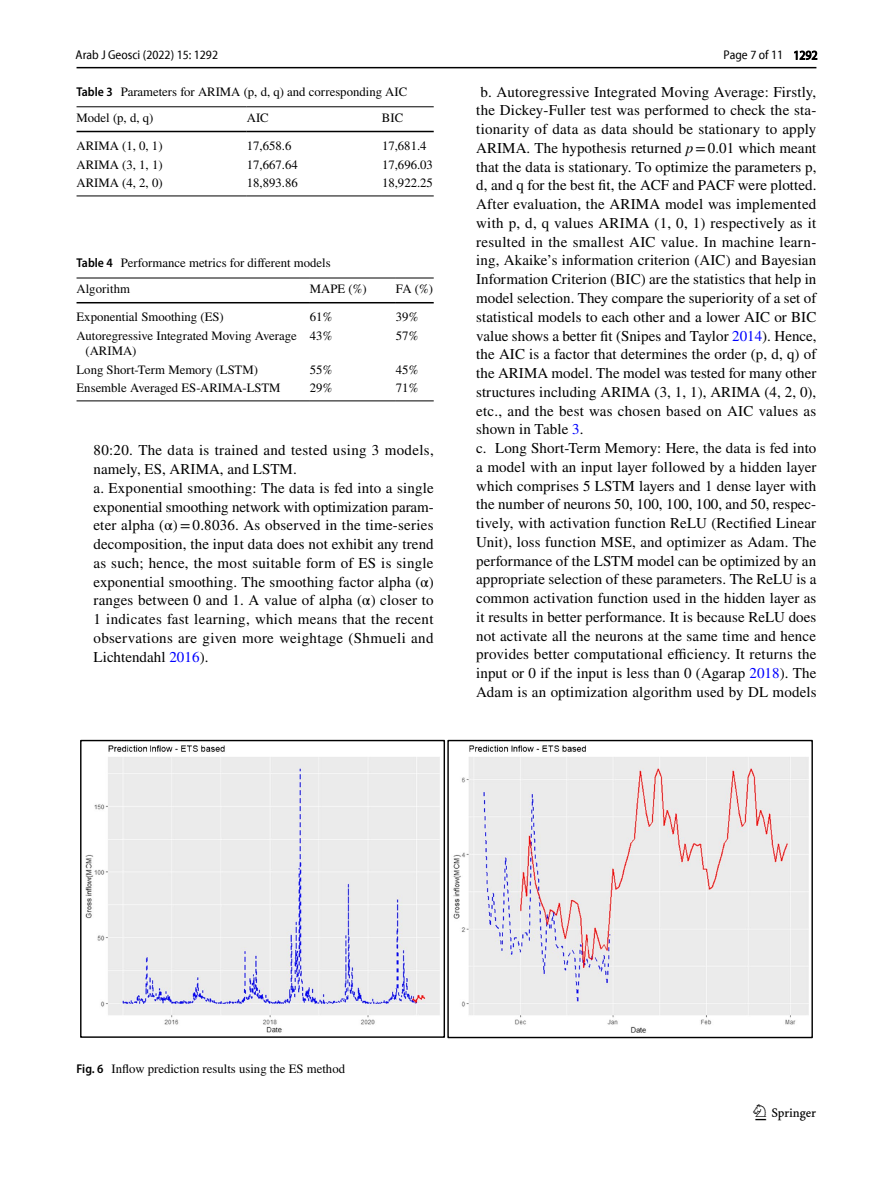
<style>
.page{position:relative;width:893px;height:1187px;background:#fff}
.page>*{position:absolute;margin:0;border:0;box-sizing:border-box;transform-origin:0 0}
.t1{font:22.5px "Springnew Regular 3";color:#000}
.t2{font:15px/18.8px "STIX";letter-spacing:.005em;color:#000}
.t3{font:12.75px/25.5px "STIX";color:#000}
.t4{font:semi-condensed 12.75px "Myriad Pro Unic";color:#000}
.s1{font-family:"Myriad Pro";font-weight:600;font-stretch:semi-condensed}
.s2{color:#00f}
.s3{font-style:italic}
</style>
<div class="page">
<hr style="left:77px;top:67px;width:739px;height:1px;background:#000">
<hr style="left:77px;top:106px;width:170px;height:1px;background:#000">
<hr style="left:77px;top:131px;width:170px;height:1px;background:#000">
<hr style="left:247px;top:106px;width:135px;height:1px;background:#000">
<hr style="left:247px;top:131px;width:135px;height:1px;background:#000">
<hr style="left:382px;top:106px;width:52px;height:1px;background:#000">
<hr style="left:382px;top:131px;width:52px;height:1px;background:#000">
<hr style="left:77px;top:195px;width:170px;height:1px;background:#000">
<hr style="left:247px;top:195px;width:135px;height:1px;background:#000">
<hr style="left:382px;top:195px;width:52px;height:1px;background:#000">
<hr style="left:77px;top:277px;width:233px;height:1px;background:#000">
<hr style="left:77px;top:302px;width:233px;height:1px;background:#000">
<hr style="left:310px;top:277px;width:86px;height:1px;background:#000">
<hr style="left:310px;top:302px;width:86px;height:1px;background:#000">
<hr style="left:396px;top:277px;width:38px;height:1px;background:#000">
<hr style="left:396px;top:302px;width:38px;height:1px;background:#000">
<hr style="left:77px;top:400px;width:233px;height:1px;background:#000">
<hr style="left:310px;top:400px;width:86px;height:1px;background:#000">
<hr style="left:396px;top:400px;width:38px;height:1px;background:#000">
<svg style="left:80px;top:739px;width:733px;height:299px"></svg>
<p class="t4" style="left:76px;top:50px;width:144px">Arab J Geosci (2022) 15: 1292</p>
<p class="t4" style="left:723px;top:50px;width:96px">Page 7 of 11 1292</p>
<p class="t3" style="left:77px;top:80px;width:332px"><span class="s1">Table 3</span> Parameters for ARIMA (p, d, q) and corresponding AIC<br>Model (p, d, q)</p>
<p class="t3" style="left:247px;top:106px;width:23px">AIC</p>
<p class="t3" style="left:382px;top:106px;width:23px">BIC</p>
<p class="t3" style="left:77px;top:134px;width:88px">ARIMA (1, 0, 1)</p>
<p class="t3" style="left:247px;top:134px;width:46px">17,658.6</p>
<p class="t3" style="left:382px;top:134px;width:46px">17,681.4</p>
<p class="t3" style="left:77px;top:152px;width:88px">ARIMA (3, 1, 1)</p>
<p class="t3" style="left:247px;top:152px;width:52px">17,667.64</p>
<p class="t3" style="left:382px;top:152px;width:52px">17,696.03</p>
<p class="t3" style="left:77px;top:171px;width:88px">ARIMA (4, 2, 0)</p>
<p class="t3" style="left:247px;top:171px;width:52px">18,893.86</p>
<p class="t3" style="left:382px;top:171px;width:52px">18,922.25</p>
<p class="t3" style="left:77px;top:251px;width:256px"><span class="s1">Table 4</span> Performance metrics for different models<br>Algorithm</p>
<p class="t3" style="left:310px;top:277px;width:58px">MAPE (%)</p>
<p class="t3" style="left:396px;top:277px;width:39px">FA (%)</p>
<p class="t3" style="left:77px;top:305px;width:149px">Exponential Smoothing (ES)</p>
<p class="t3" style="left:310px;top:305px;width:24px">61%</p>
<p class="t3" style="left:396px;top:305px;width:24px">39%</p>
<p class="t3" style="left:86px;top:329px;width:213px;line-height:15px;text-indent:-9px">Autoregressive Integrated Moving Average (ARIMA)</p>
<p class="t3" style="left:310px;top:323px;width:24px">43%</p>
<p class="t3" style="left:396px;top:323px;width:24px">57%</p>
<p class="t3" style="left:77px;top:357px;width:183px">Long Short-Term Memory (LSTM)</p>
<p class="t3" style="left:310px;top:357px;width:24px">55%</p>
<p class="t3" style="left:396px;top:357px;width:24px">45%</p>
<p class="t3" style="left:77px;top:376px;width:206px">Ensemble Averaged ES-ARIMA-LSTM</p>
<p class="t3" style="left:310px;top:376px;width:24px">29%</p>
<p class="t3" style="left:396px;top:376px;width:24px">71%</p>
<p class="t2" style="left:94px;top:442px;width:342px">80:20. The data is trained and tested using 3 models, namely, ES, ARIMA, and LSTM.<br>a. Exponential smoothing: The data is fed into a single exponential smoothing network with optimization param&shy;eter alpha (α)=0.8036. As observed in the time-series decomposition, the input data does not exhibit any trend as such; hence, the most suitable form of ES is single exponential smoothing. The smoothing factor alpha (α) ranges between 0 and 1. A value of alpha (α) closer to 1 indicates fast learning, which means that the recent observations are given more weightage (Shmueli and Lichtendahl <span class="s2">2016</span>).</p>
<p class="t2" style="left:476px;top:83px;width:342px">b. Autoregressive Integrated Moving Average: Firstly, the Dickey-Fuller test was performed to check the sta&shy;tionarity of data as data should be stationary to apply ARIMA. The hypothesis returned <span class="s3">p</span>=0.01 which meant that the data is stationary. To optimize the parameters p, d, and q for the best fit, the ACF and PACF were plotted.<br>After evaluation, the ARIMA model was implemented with p, d, q values ARIMA (1, 0, 1) respectively as it resulted in the smallest AIC value. In machine learn&shy;ing, Akaike’s information criterion (AIC) and Bayesian Information Criterion (BIC) are the statistics that help in model selection. They compare the superiority of a set of statistical models to each other and a lower AIC or BIC value shows a better fit (Snipes and Taylor <span class="s2">2014</span>). Hence, the AIC is a factor that determines the order (p, d, q) of the ARIMA model. The model was tested for many other structures including ARIMA (3, 1, 1), ARIMA (4, 2, 0), etc., and the best was chosen based on AIC values as shown in Table <span class="s2">3</span>.<br>c. Long Short-Term Memory: Here, the data is fed into a model with an input layer followed by a hidden layer which comprises 5 LSTM layers and 1 dense layer with the number of neurons 50, 100, 100, 100, and 50, respec&shy;tively, with activation function ReLU (Rectified Linear Unit), loss function MSE, and optimizer as Adam. The performance of the LSTM model can be optimized by an appropriate selection of these parameters. The ReLU is a common activation function used in the hidden layer as it results in better performance. It is because ReLU does not activate all the neurons at the same time and hence provides better computational efficiency. It returns the input or 0 if the input is less than 0 (Agarap <span class="s2">2018</span>). The Adam is an optimization algorithm used by DL models</p>
<p class="t3" style="left:77px;top:1057px;width:270px"><span class="s1">Fig. 6</span> Inflow prediction results using the ES method</p>
<h1 class="t1" style="left:755px;top:1104px;width:62px">1 3</h1>
</div>
